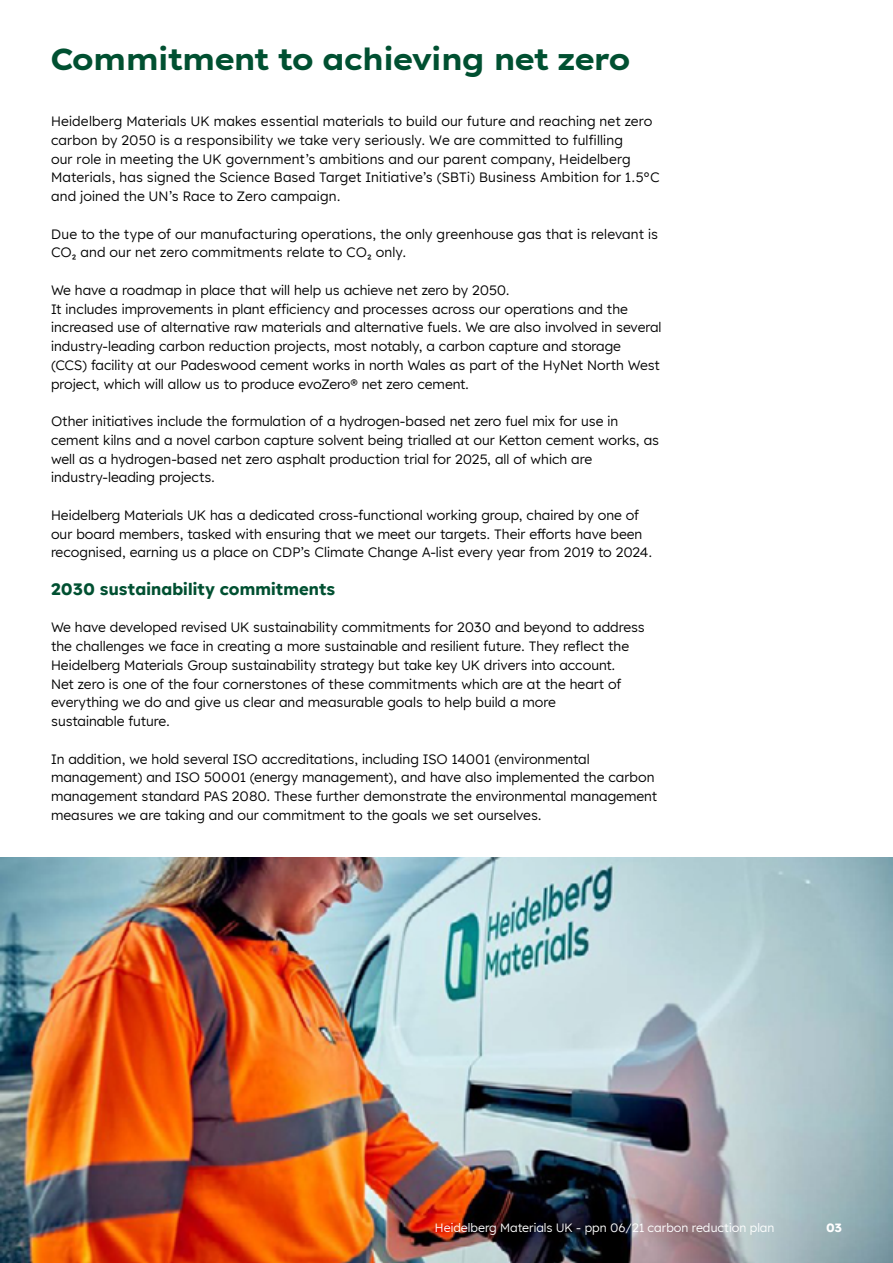
<style>
.page{position:relative;width:893px;height:1263px;background:#fff}
.page>*{position:absolute;margin:0;border:0;box-sizing:border-box;transform-origin:0 0}
.t1{font:700 30px "Lexend Exa HM";color:#005031}
.t2{font:700 16.5px "Lexend HM";letter-spacing:.01em;color:#005031}
.t3{font:13.5px/18.8px "Lexend HM";color:#000}
.t4{font:12px "Lexend HM";color:#fff}
.t5{font:700 12px "Lexend HM";color:#fff}
</style>
<div class="page">
<img style="left:0;top:857px;width:893px;height:406px">
<h1 class="t1" style="left:51px;top:35px;width:580px">Commitment to achieving net zero</h1>
<p class="t3" style="left:51px;top:111px;width:610px">Heidelberg Materials UK makes essential materials to build our future and reaching net zero carbon by 2050 is a responsibility we take very seriously. We are committed to fulfilling<br>our role in meeting the UK government’s ambitions and our parent company, Heidelberg Materials, has signed the Science Based Target Initiative’s (SBTi) Business Ambition for 1.5°C and joined the UN’s Race to Zero campaign.</p>
<p class="t3" style="left:51px;top:224px;width:609px">Due to the type of our manufacturing operations, the only greenhouse gas that is relevant is<br>CO₂ and our net zero commitments relate to CO₂ only.</p>
<p class="t3" style="left:51px;top:280px;width:612px">We have a roadmap in place that will help us achieve net zero by 2050.<br>It includes improvements in plant efficiency and processes across our operations and the increased use of alternative raw materials and alternative fuels. We are also involved in several industry-leading carbon reduction projects, most notably, a carbon capture and storage<br>(CCS) facility at our Padeswood cement works in north Wales as part of the HyNet North West project, which will allow us to produce evoZero® net zero cement.</p>
<p class="t3" style="left:51px;top:411px;width:610px">Other initiatives include the formulation of a hydrogen-based net zero fuel mix for use in cement kilns and a novel carbon capture solvent being trialled at our Ketton cement works, as well as a hydrogen-based net zero asphalt production trial for 2025, all of which are industry-leading projects.</p>
<p class="t3" style="left:51px;top:505px;width:603px">Heidelberg Materials UK has a dedicated cross-functional working group, chaired by one of our board members, tasked with ensuring that we meet our targets. Their efforts have been recognised, earning us a place on CDP’s Climate Change A-list every year from 2019 to 2024.</p>
<p class="t2" style="left:51px;top:575px;width:286px">2030 sustainability commitments</p>
<p class="t3" style="left:51px;top:617px;width:595px">We have developed revised UK sustainability commitments for 2030 and beyond to address the challenges we face in creating a more sustainable and resilient future. They reflect the Heidelberg Materials Group sustainability strategy but take key UK drivers into account.<br>Net zero is one of the four cornerstones of these commitments which are at the heart of everything we do and give us clear and measurable goals to help build a more<br>sustainable future.</p>
<p class="t3" style="left:51px;top:749px;width:608px">In addition, we hold several ISO accreditations, including ISO 14001 (environmental management) and ISO 50001 (energy management), and have also implemented the carbon management standard PAS 2080. These further demonstrate the environmental management measures we are taking and our commitment to the goals we set ourselves.</p>
<p class="t4" style="left:435px;top:1219px;width:341px">Heidelberg Materials UK - ppn 06/21 carbon reduction plan</p>
<p class="t5" style="left:826px;top:1218px;width:17px">03</p>
</div>
